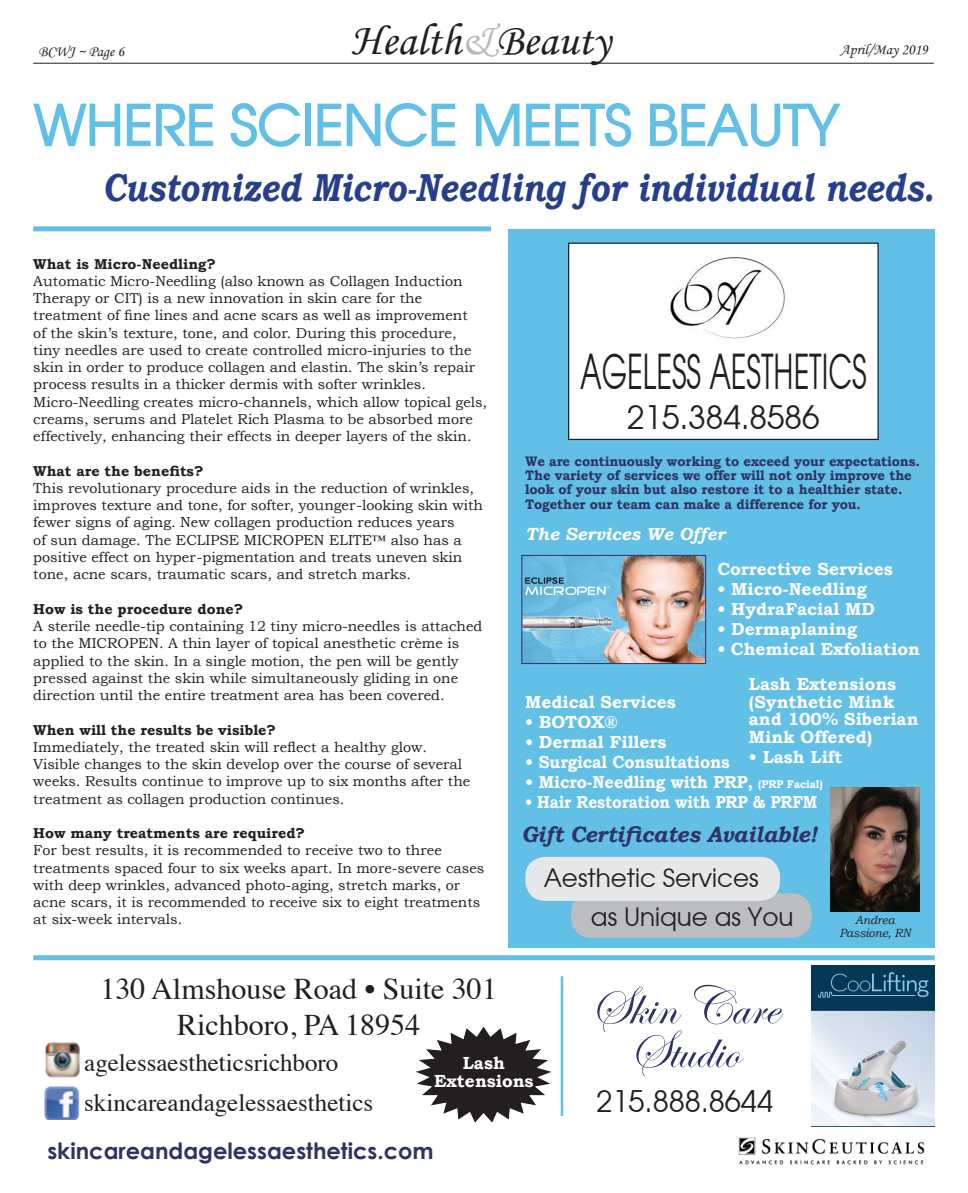
<style>
.page{position:relative;width:968px;height:1193px;background:#fff}
.page>*{position:absolute;margin:0;border:0;box-sizing:border-box;transform-origin:0 0}
.t1{font:700 56.25px "Atilla";color:#62bfe6}
.t2{font:55px "Edwardian Script ITC";color:#303265}
.t3{font:48.12px "Atilla Condensed Normal";color:#231f20;scale:.74 1}
.t4{font:45px "Monotype Corsiva";color:#231f20}
.t5{font:italic 700 39px "Bookman Old Style";color:#253f8e;scale:.83 1}
.t6{font:32.5px "Atilla Normal";color:#231f20}
.t7{font:30px "Times";color:#231f20}
.t8{font:29.88px "Atilla Normal";color:#231f20}
.t9{font:25.38px "Atilla Normal";color:#231f20}
.t10{font:25px "Times";color:#231f20}
.t11{font:700 22.5px "Century Gothic";color:#303265}
.t12{font:italic 700 22.25px "Bookman Old Style";letter-spacing:-.01em;color:#303265;scale:.96 1}
.t13{font:700 17.5px/17.5px "Bookman Old Style";color:#fff;text-align:center}
.t14{font:700 17.5px "Bookman Old Style";color:#fff;scale:.89 1}
.t15{font:italic 700 17.5px "Bookman Old Style";color:#fff}
.t16{font:15px "Monotype Corsiva";color:#231f20}
.t17{font:14.38px/17.2px "Bookman Old Style";color:#231f20}
.t18{font:700 14.38px "Bookman Old Style";color:#231f20}
.t19{font:700 13.75px/14.4px "Bookman Old Style";letter-spacing:-.01em;color:#303265;scale:.96 1}
.t20{font:italic 11.88px/12.8px "Bookman Old Style";letter-spacing:-.01em;color:#231f20;text-align:center}
.s1{color:#b6b7bb}
.s2{font-size:11.25px}
</style>
<div class="page">
<div style="left:508px;top:229px;width:426px;height:718px;background:#62bfe6"></div>
<hr style="left:33px;top:63px;width:900px;height:1px;background:#231f20">
<img style="left:811px;top:965px;width:123px;height:161px">
<img style="left:830px;top:788px;width:89px;height:123px">
<hr style="left:560px;top:976px;width:3px;height:140px;background:#62bfe6">
<img style="left:45px;top:1042px;width:35px;height:36px">
<img style="left:44px;top:1084px;width:36px;height:35px">
<div style="left:571px;top:893px;width:240px;height:44px;background:#bcbdc0;border-radius:20px"></div>
<div style="left:525px;top:856px;width:255px;height:45px;background:#e6e7e9;border-radius:20px"></div>
<div style="left:568px;top:243px;width:310px;height:196px;background:#fff"></div>
<div style="left:568px;top:242px;width:310px;height:198px;border:1px solid #231f20"></div>
<img style="left:670px;top:257px;width:115px;height:82px">
<img style="left:738px;top:1137px;width:187px;height:28px">
<svg style="left:416px;top:1027px;width:135px;height:96px"></svg>
<img style="left:523px;top:557px;width:181px;height:105px">
<div style="left:521px;top:555px;width:185px;height:109px;border:1px solid #303265"></div>
<div style="left:33px;top:226px;width:458px;height:5px;background:#62bfe6"></div>
<div style="left:33px;top:955px;width:901px;height:5px;background:#62bfe6"></div>
<p class="t16" style="left:38px;top:43px;width:87px">BCWJ ~ Page 6</p>
<p class="t4" style="left:351px;top:12px;width:261px">Health<span class="s1">&amp;</span>Beauty</p>
<p class="t16" style="left:840px;top:41px;width:89px">April/May 2019</p>
<p class="t1" style="left:34px;top:87px;width:806px">WHERE SCIENCE MEETS BEAUTY</p>
<p class="t5" style="left:102px;top:164px;width:1003px">Customized Micro-Needling for individual needs.</p>
<p class="t18" style="left:33px;top:255px;width:184px">What is Micro-Needling?</p>
<p class="t17" style="left:33px;top:272px;width:443px">Automatic Micro-Needling (also known as Collagen Induction Therapy or CIT) is a new innovation in skin care for the treatment of fine lines and acne scars as well as improvement of the skin’s texture, tone, and color. During this procedure, tiny needles are used to create controlled micro-injuries to the skin in order to produce collagen and elastin. The skin’s repair process results in a thicker dermis with softer wrinkles.</p>
<p class="t17" style="left:33px;top:393px;width:455px">Micro-Needling creates micro-channels, which allow topical gels, creams, serums and Platelet Rich Plasma to be absorbed more effectively, enhancing their effects in deeper layers of the skin.</p>
<p class="t18" style="left:33px;top:462px;width:172px">What are the benefits?</p>
<p class="t17" style="left:33px;top:479px;width:451px">This revolutionary procedure aids in the reduction of wrinkles, improves texture and tone, for softer, younger-looking skin with fewer signs of aging. New collagen production reduces years<br>of sun damage. The ECLIPSE MICROPEN ELITE™ also has a positive effect on hyper-pigmentation and treats uneven skin tone, acne scars, traumatic scars, and stretch marks.</p>
<p class="t18" style="left:33px;top:600px;width:211px">How is the procedure done?</p>
<p class="t17" style="left:33px;top:617px;width:450px">A sterile needle-tip containing 12 tiny micro-needles is attached to the MICROPEN. A thin layer of topical anesthetic crème is applied to the skin. In a single motion, the pen will be gently pressed against the skin while simultaneously gliding in one direction until the entire treatment area has been covered.</p>
<p class="t18" style="left:33px;top:721px;width:244px">When will the results be visible?</p>
<p class="t17" style="left:33px;top:738px;width:438px">Immediately, the treated skin will reflect a healthy glow.<br>Visible changes to the skin develop over the course of several weeks. Results continue to improve up to six months after the treatment as collagen production continues.</p>
<p class="t18" style="left:33px;top:824px;width:273px">How many treatments are required?</p>
<p class="t17" style="left:33px;top:841px;width:452px">For best results, it is recommended to receive two to three treatments spaced four to six weeks apart. In more-severe cases with deep wrinkles, advanced photo-aging, stretch marks, or acne scars, it is recommended to receive six to eight treatments at six-week intervals.</p>
<p class="t3" style="left:580px;top:340px;width:389px">AGELESS AESTHETICS</p>
<p class="t6" style="left:627px;top:396px;width:194px">215.384.8586</p>
<p class="t19" style="left:525px;top:453px;width:413px">We are continuously working to exceed your expectations.<br>The variety of services we offer will not only improve the look of your skin but also restore it to a healthier state.<br>Together our team can make a difference for you.</p>
<p class="t15" style="left:525px;top:523px;width:201px">The Services We Offer</p>
<p class="t13" style="left:717px;top:560px;width:177px">Corrective Services</p>
<p class="t13" style="left:717px;top:580px;width:151px">• Micro-Needling</p>
<p class="t13" style="left:717px;top:600px;width:159px">• HydraFacial MD</p>
<p class="t13" style="left:717px;top:620px;width:141px">• Dermaplaning</p>
<p class="t13" style="left:717px;top:640px;width:204px">• Chemical Exfoliation</p>
<p class="t13" style="left:525px;top:692px;width:152px">Medical Services</p>
<p class="t13" style="left:525px;top:712px;width:94px">• BOTOX®</p>
<p class="t13" style="left:525px;top:732px;width:143px">• Dermal Fillers</p>
<p class="t13" style="left:525px;top:752px;width:206px">• Surgical Consultations</p>
<p class="t13" style="left:525px;top:772px;width:299px">• Micro-Needling with PRP, <span class="s2">(PRP Facial)</span></p>
<p class="t14" style="left:525px;top:791px;width:330px">• Hair Restoration with PRP &amp; PRFM</p>
<p class="t13" style="left:749px;top:675px;width:171px;text-align:left">Lash Extensions (Synthetic Mink and 100% Siberian<br>Mink Offered)</p>
<p class="t13" style="left:749px;top:748px;width:95px">• Lash Lift</p>
<p class="t12" style="left:521px;top:821px;width:309px">Gift Certificates Available!</p>
<p class="t9" style="left:543px;top:860px;width:216px">Aesthetic Services</p>
<p class="t9" style="left:591px;top:900px;width:204px">as Unique as You</p>
<p class="t20" style="left:839px;top:913px;width:73px">Andrea<br>Passione, RN</p>
<p class="t7" style="left:100px;top:960px;width:398px">130 Almshouse Road • Suite 301</p>
<p class="t7" style="left:177px;top:996px;width:245px">Richboro, PA 18954</p>
<p class="t10" style="left:84px;top:1039px;width:256px">agelessaestheticsrichboro</p>
<p class="t10" style="left:84px;top:1079px;width:290px">skincareandagelessaesthetics</p>
<p class="t13" style="left:434px;top:1054px;width:101px">Lash<br>Extensions</p>
<p class="t11" style="left:47px;top:1136px;width:388px">skincareandagelessaesthetics.com</p>
<p class="t2" style="left:591px;top:976px;width:189px">Skin Care</p>
<p class="t2" style="left:630px;top:1019px;width:111px">Studio</p>
<p class="t8" style="left:596px;top:1081px;width:178px">215.888.8644</p>
</div>
